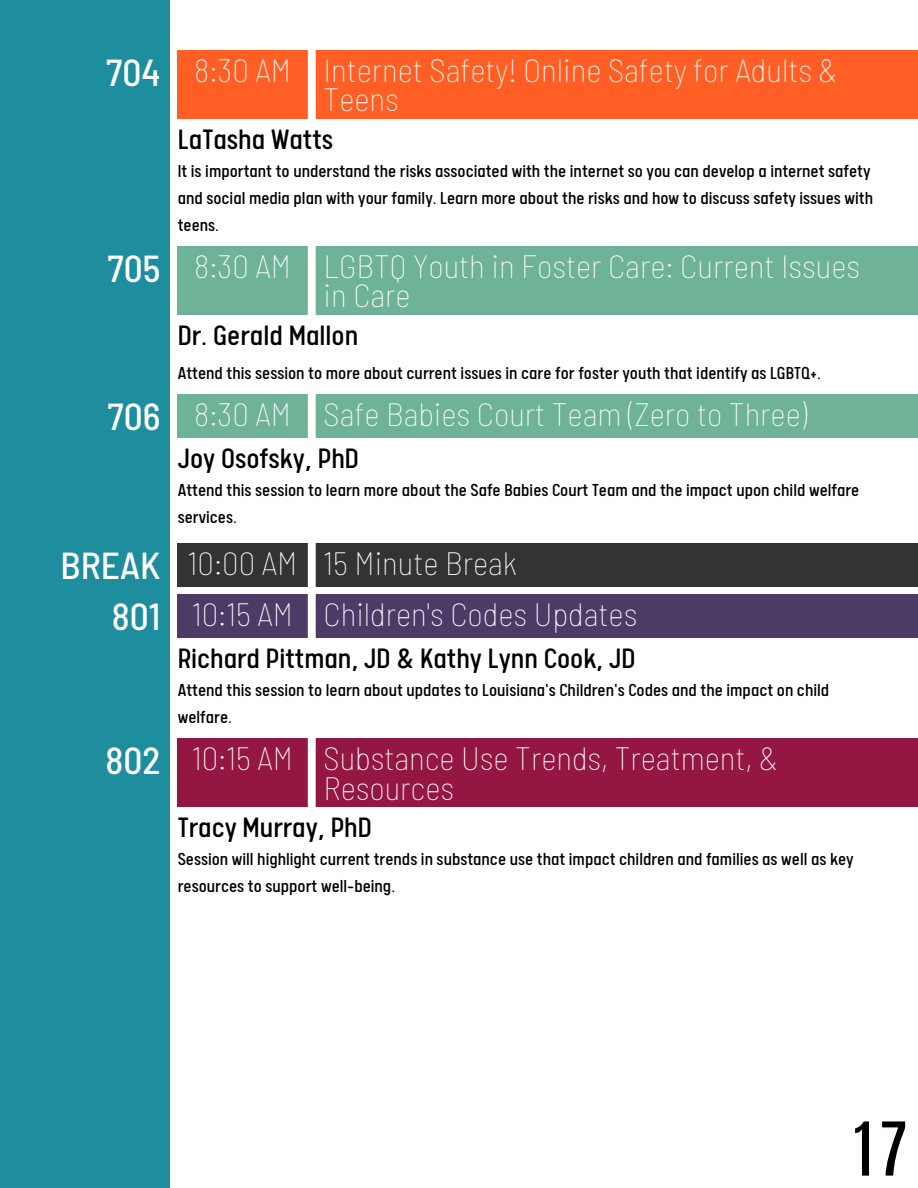
<style>
.page{position:relative;width:918px;height:1188px;background:#fff}
.page>*{position:absolute;margin:0;border:0;box-sizing:border-box;transform-origin:0 0}
.t1{font:700 64.65px "Antonio";color:#000}
.t2{font:100 semi-condensed 33px/29.2px "Barlow";color:#fff}
.t3{font:31.5px "Calps";color:#000}
.t4{font:19.5px/27px "Calps";color:#000}
.s1{font-weight:500;font-size:37.5px}
</style>
<div class="page">
<div style="left:0;top:50px;width:918px;height:69px;background:#ff5f24"></div>
<div style="left:0;top:246px;width:918px;height:69px;background:#6eb297"></div>
<div style="left:0;top:394px;width:918px;height:44px;background:#6eb297"></div>
<div style="left:0;top:543px;width:918px;height:44px;background:#333"></div>
<div style="left:0;top:594px;width:918px;height:44px;background:#4d3b67"></div>
<div style="left:0;top:738px;width:918px;height:69px;background:#941643"></div>
<div style="left:1px;top:0;width:176px;height:1188px;background:#fff"></div>
<div style="left:0;top:0;width:170px;height:1188px;background:#1e8d9e"></div>
<div style="left:308px;top:0;width:8px;height:1188px;background:#fff"></div>
<h2 class="t2" style="left:324px;top:54px;width:515px;text-indent:-217px"><span class="s1">704</span> 8:30 AM Internet Safety! Online Safety for Adults &amp;<br>Teens</h2>
<h3 class="t3" style="left:178px;top:126px;width:157px">LaTasha Watts</h3>
<p class="t4" style="left:178px;top:160px;width:697px">It is important to understand the risks associated with the internet so you can develop a internet safety and social media plan with your family. Learn more about the risks and how to discuss safety issues with teens.</p>
<h2 class="t2" style="left:324px;top:250px;width:538px;text-indent:-216px"><span class="s1">705</span> 8:30 AM LGBTQ Youth in Foster Care: Current Issues in Care</h2>
<h3 class="t3" style="left:178px;top:323px;width:182px">Dr. Gerald Mallon</h3>
<p class="t4" style="left:178px;top:362px;width:645px">Attend this session to more about current issues in care for foster youth that identify as LGBTQ+.</p>
<h2 class="t2" style="left:108px;top:398px;width:701px"><span class="s1">706</span> 8:30 AM Safe Babies Court Team (Zero to Three)</h2>
<h3 class="t3" style="left:178px;top:446px;width:183px">Joy Osofsky, PhD</h3>
<p class="t4" style="left:178px;top:480px;width:683px">Attend this session to learn more about the Safe Babies Court Team and the impact upon child welfare services.</p>
<h2 class="t2" style="left:61px;top:547px;width:458px"><span class="s1">BREAK</span> 10:00 AM 15 Minute Break</h2>
<h2 class="t2" style="left:112px;top:598px;width:527px"><span class="s1">801</span> 10:15 AM Children's Codes Updates</h2>
<h3 class="t3" style="left:178px;top:645px;width:459px">Richard Pittman, JD &amp; Kathy Lynn Cook, JD</h3>
<p class="t4" style="left:178px;top:679px;width:653px">Attend this session to learn about updates to Louisiana's Children's Codes and the impact on child welfare.</p>
<h2 class="t2" style="left:324px;top:743px;width:456px;text-indent:-218px"><span class="s1">802</span> 10:15 AM Substance Use Trends, Treatment, &amp;<br>Resources</h2>
<h3 class="t3" style="left:178px;top:814px;width:195px">Tracy Murray, PhD</h3>
<p class="t4" style="left:178px;top:848px;width:677px">Session will highlight current trends in substance use that impact children and families as well as key resources to support well-being.</p>
<h1 class="t1" style="left:853px;top:1102px;width:56px">17</h1>
</div>
